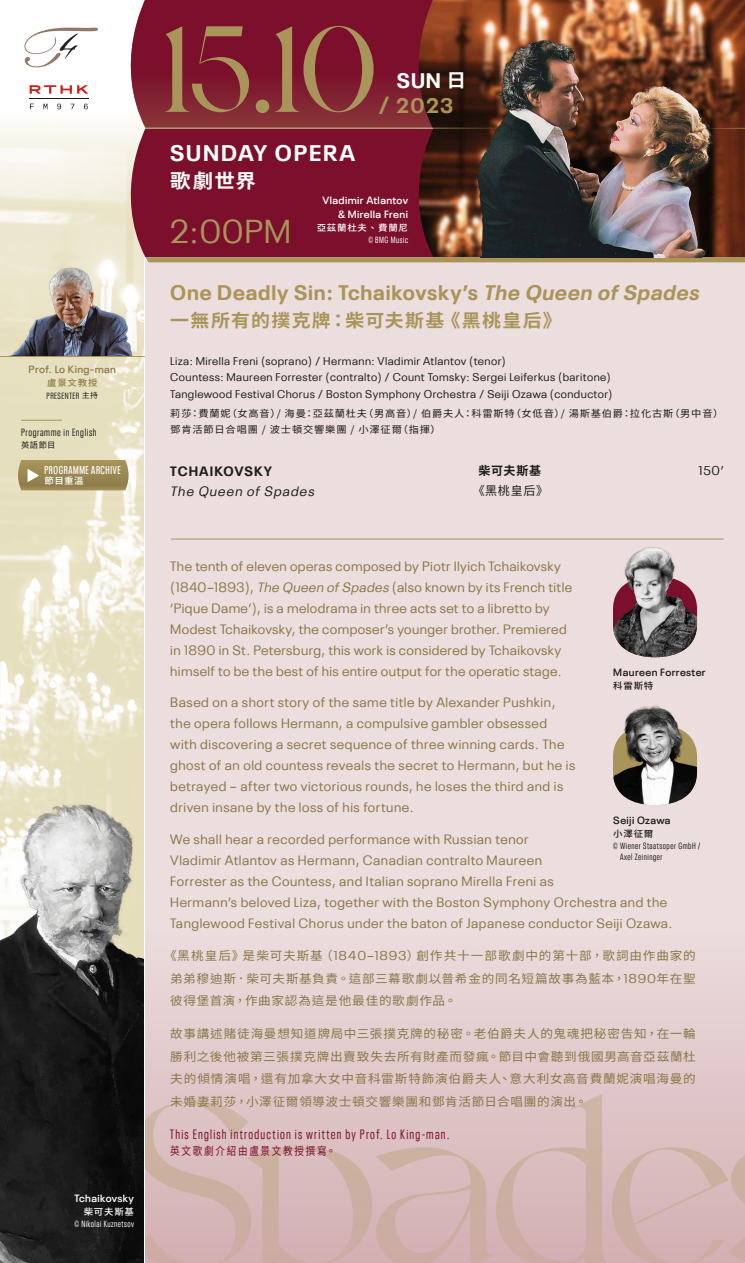
<style>
.page{position:relative;width:745px;height:1263px;background:#fff}
.page>*{position:absolute;margin:0;border:0;box-sizing:border-box;transform-origin:0 0}
.t1{font:123.3px "Valky";color:#a9955a}
.t2{font:33px "Neue Plak";color:#a9955a}
.t3{font:700 22.5px "Neue Plak";letter-spacing:.08em;color:#fff}
.t4{font:700 21px "Neue Plak";letter-spacing:.04em;color:#a9955a}
.t5{font:700 21px "Neue Plak";color:#fff}
.t6{font:700 19.5px "Noto Sans HK";color:#fff;scale:1.05 1}
.t7{font:700 18px "Noto Sans HK";letter-spacing:.075em;color:#a9955a;scale:1.05 1}
.t8{font:13.5px/21px "Neue Plak";letter-spacing:.04em;color:#877848}
.t9{font:condensed 13.5px "Neue Plak";letter-spacing:.09em;color:#7b0f2c}
.t10{font:italic 13.5px "Neue Plak";color:#1d1d1b}
.t11{font:700 13.5px "Neue Plak";letter-spacing:.075em;color:#1d1d1b}
.t12{font:12.75px "Neue Plak";color:#1d1d1b}
.t13{font:12px/22.5px "Noto Sans HK";letter-spacing:.055em;color:#877848;text-align:justify;scale:1.05 1}
.t14{font:12px "Noto Sans HK";color:#1d1d1b}
.t15{font:700 12px "Noto Sans HK";letter-spacing:.06em;color:#1d1d1b}
.t16{font:11.25px/16.5px "Neue Plak";letter-spacing:.04em;color:#1d1d1b}
.t17{font:600 condensed 11.25px "Neue Plak";letter-spacing:.06em;color:#fff;scale:.9 1}
.t18{font:11.25px "Noto Sans HK";letter-spacing:.18em;color:#7b0f2c;scale:.85 1}
.t19{font:600 10.5px/13.5px "Neue Plak";letter-spacing:.04em;color:#fff;text-align:right}
.t20{font:600 10.5px "Neue Plak";letter-spacing:.04em;color:#1d1d1b}
.t21{font:condensed 10.5px "Neue Plak";letter-spacing:.06em;color:#1d1d1b}
.t22{font:600 10.5px "Neue Plak";letter-spacing:.04em;color:#8e7d4b}
.t23{font:9.75px/16.5px "Noto Sans HK";letter-spacing:.08em;color:#1d1d1b;scale:1.05 1}
.t24{font:condensed 9px/10.5px "Neue Plak";letter-spacing:.06em;color:#1d1d1b}
.t25{font:condensed 9px "Neue Plak";letter-spacing:.06em;color:#fff}
.t26{font:500 9px "Noto Sans HK";letter-spacing:.08em;color:#fff;scale:1.05 1}
.t27{font:500 9px "Noto Sans HK";letter-spacing:.08em;color:#1d1d1b;scale:1.05 1}
.t28{font:500 9px "Noto Sans HK";letter-spacing:.08em;color:#8e7d4b;scale:1.05 1}
.t29{font:8.25px "Noto Sans HK";color:#1d1d1b}
.s1{font-family:"Noto Sans HK";font-stretch:normal;font-size:7.5px}
.s2{font-family:"Noto Sans HK";font-size:18.75px}
.s3{font-size:21.3px}
.s4{font-style:italic}
.s5{font-family:"Neue Plak";font-size:12.75px}
</style>
<div class="page">
<img style="left:0;top:27px;width:144px;height:740px">
<img style="left:0;top:767px;width:145px;height:496px">
<svg style="left:30px;top:104px;width:4px;height:5px"></svg>
<svg style="left:43px;top:104px;width:4px;height:5px"></svg>
<svg style="left:57px;top:104px;width:4px;height:5px"></svg>
<svg style="left:71px;top:104px;width:3px;height:5px"></svg>
<svg style="left:84px;top:104px;width:4px;height:5px"></svg>
<hr style="left:29px;top:98px;width:59px;height:1px;background:#171b20">
<svg style="left:30px;top:85px;width:58px;height:9px"></svg>
<svg style="left:24px;top:28px;width:74px;height:39px"></svg>
<svg style="left:117px;top:0;width:288px;height:128px;background:#87293e"></svg>
<div style="left:145px;top:260px;width:599px;height:1003px;background:#ecddde"></div>
<svg style="left:117px;top:129px;width:288px;height:128px;background:#841f39"></svg>
<svg style="left:405px;top:0;width:12px;height:257px;background:#7c132d"></svg>
<img style="left:417px;top:0;width:17px;height:257px">
<div style="left:145px;top:891px;width:599px;height:372px;background:#e7d3d5"></div>
<hr style="left:145px;top:128px;width:365px;height:1px;background:#a9955a">
<svg style="left:145px;top:257px;width:599px;height:5px;background:#a18f59"></svg>
<hr style="left:171px;top:539px;width:552px;height:1px;background:#a9955a">
<img style="left:613px;top:547px;width:83px;height:110px">
<img style="left:613px;top:705px;width:83px;height:100px">
<svg style="left:145px;top:1094px;width:599px;height:169px;fill:#d8b8ba"></svg>
<img style="left:434px;top:0;width:310px;height:257px">
<img style="left:1px;top:259px;width:138px;height:97px">
<hr style="left:0;top:356px;width:145px;height:1px;background:#a9955a">
<svg style="left:18px;top:460px;width:110px;height:30px;background:#9f8d58"></svg>
<hr style="left:21px;top:420px;width:41px;height:1px;background:#a9955a">
<p class="t22" style="left:29px;top:361px;width:89px">Prof. Lo King-man</p>
<p class="t28" style="left:47px;top:378px;width:49px">盧景文教授</p>
<p class="t24" style="left:47px;top:390px;width:53px">PRESENTER <span class="s1">主持</span></p>
<p class="t21" style="left:21px;top:424px;width:77px">Programme in English</p>
<p class="t29" style="left:21px;top:440px;width:36px">英語節目</p>
<p class="t17" style="left:45px;top:462px;width:86px">PROGRAMME ARCHIVE</p>
<p class="t26" style="left:45px;top:476px;width:39px">節目重溫</p>
<p class="t19" style="left:74px;top:1190px;width:61px">Tchaikovsky</p>
<p class="t26" style="left:84px;top:1206px;width:49px">柴可夫斯基</p>
<p class="t25" style="left:74px;top:1218px;width:61px">© Nikolai Kuznetsov</p>
<h1 class="t1" style="left:162px;top:0;width:218px">15.10</h1>
<h3 class="t5" style="left:396px;top:64px;width:71px">SUN <span class="s2">日</span></h3>
<h3 class="t4" style="left:378px;top:88px;width:76px"><span class="s3">/</span> 2023</h3>
<h3 class="t3" style="left:170px;top:135px;width:186px">SUNDAY OPERA</h3>
<h3 class="t6" style="left:170px;top:170px;width:83px">歌劇世界</h3>
<h2 class="t2" style="left:170px;top:206px;width:122px">2:00PM</h2>
<p class="t19" style="left:322px;top:193px;width:87px">Vladimir Atlantov &amp; Mirella Freni</p>
<p class="t26" style="left:316px;top:223px;width:88px">亞茲蘭杜夫、費蘭尼</p>
<p class="t25" style="left:368px;top:234px;width:41px">© BMG Music</p>
<h3 class="t4" style="left:170px;top:276px;width:535px">One Deadly Sin: Tchaikovsky’s <span class="s4">The Queen of Spades</span></h3>
<h3 class="t7" style="left:170px;top:311px;width:374px">一無所有的撲克牌：柴可夫斯基《黑桃皇后》</h3>
<p class="t16" style="left:170px;top:352px;width:443px">Liza: Mirella Freni (soprano) / Hermann: Vladimir Atlantov (tenor)<br>Countess: Maureen Forrester (contralto) / Count Tomsky: Sergei Leiferkus (baritone)<br>Tanglewood Festival Chorus / Boston Symphony Orchestra / Seiji Ozawa (conductor)</p>
<p class="t23" style="left:170px;top:405px;width:528px">莉莎：費蘭妮（女高音）/ 海曼：亞茲蘭杜夫（男高音）/ 伯爵夫人：科雷斯特（女低音）/ 湯斯基伯爵：拉化古斯（男中音）鄧肯活節日合唱團 / 波士頓交響樂團 / 小澤征爾（指揮）</p>
<p class="t11" style="left:170px;top:460px;width:103px">TCHAIKOVSKY</p>
<p class="t10" style="left:170px;top:480px;width:148px">The Queen of Spades</p>
<p class="t15" style="left:478px;top:464px;width:64px">柴可夫斯基</p>
<p class="t14" style="left:472px;top:484px;width:77px">《黑桃皇后》</p>
<p class="t12" style="left:698px;top:461px;width:27px">150’</p>
<p class="t8" style="left:170px;top:554px;width:403px">The tenth of eleven operas composed by Piotr Ilyich Tchaikovsky (1840–1893), <span class="s4">The Queen ofSpades</span> (also known by its French title ‘Pique Dame’), is a melodrama in three acts set to a libretto by Modest Tchaikovsky, the composer’s younger brother. Premiered in 1890 in St. Petersburg, this work is considered by Tchaikovsky himself to be the best of his entire output for the operatic stage.</p>
<p class="t8" style="left:170px;top:690px;width:406px">Based on a short story of the same title by Alexander Pushkin, the opera follows Hermann, a compulsive gambler obsessed with discovering a secret sequence of three winning cards. The ghost of an old countess reveals the secret to Hermann, but he is betrayed – after two victorious rounds, he loses the third and is driven insane by the loss of his fortune.</p>
<p class="t8" style="left:170px;top:827px;width:503px">We shall hear a recorded performance with Russian tenor<br>Vladimir Atlantov as Hermann, Canadian contralto Maureen<br>Forrester as the Countess, and Italian soprano Mirella Freni as<br>Hermann’s beloved Liza, together with the Boston Symphony Orchestra and the Tanglewood Festival Chorus under the baton of Japanese conductor Seiji Ozawa.</p>
<p class="t13" style="left:170px;top:945px;width:502px;text-indent:-6px">《黑桃皇后》是柴可夫斯基（<span class="s5">1840–1893</span>）創作共十一部歌劇中的第十部，歌詞由作曲家的弟弟穆迪斯．柴可夫斯基負責。這部三幕歌劇以普希金的同名短篇故事為藍本，<span class="s5">1890</span>年在聖彼得堡首演，作曲家認為這是他最佳的歌劇作品。</p>
<p class="t13" style="left:170px;top:1023px;width:502px">故事講述賭徒海曼想知道牌局中三張撲克牌的秘密。老伯爵夫人的鬼魂把秘密告知，在一輪勝利之後他被第三張撲克牌出賣致失去所有財產而發瘋。節目中會聽到俄國男高音亞茲蘭杜夫的傾情演唱，還有加拿大女中音科雷斯特飾演伯爵夫人、意大利女高音費蘭妮演唱海曼的未婚妻莉莎，小澤征爾領導波士頓交響樂團和鄧肯活節日合唱團的演出。</p>
<p class="t9" style="left:170px;top:1125px;width:280px">This English introduction is written by Prof. Lo King-man.</p>
<p class="t18" style="left:170px;top:1145px;width:196px">英文歌劇介紹由盧景文教授撰寫。</p>
<p class="t20" style="left:613px;top:664px;width:94px">Maureen Forrester</p>
<p class="t27" style="left:613px;top:681px;width:40px">科雷斯特</p>
<p class="t20" style="left:613px;top:812px;width:59px">Seiji Ozawa</p>
<p class="t27" style="left:613px;top:828px;width:40px">小澤征爾</p>
<p class="t24" style="left:619px;top:840px;width:82px;text-indent:-7px">© Wiener Staatsoper GmbH /<br>Axel Zeininger</p>
</div>
